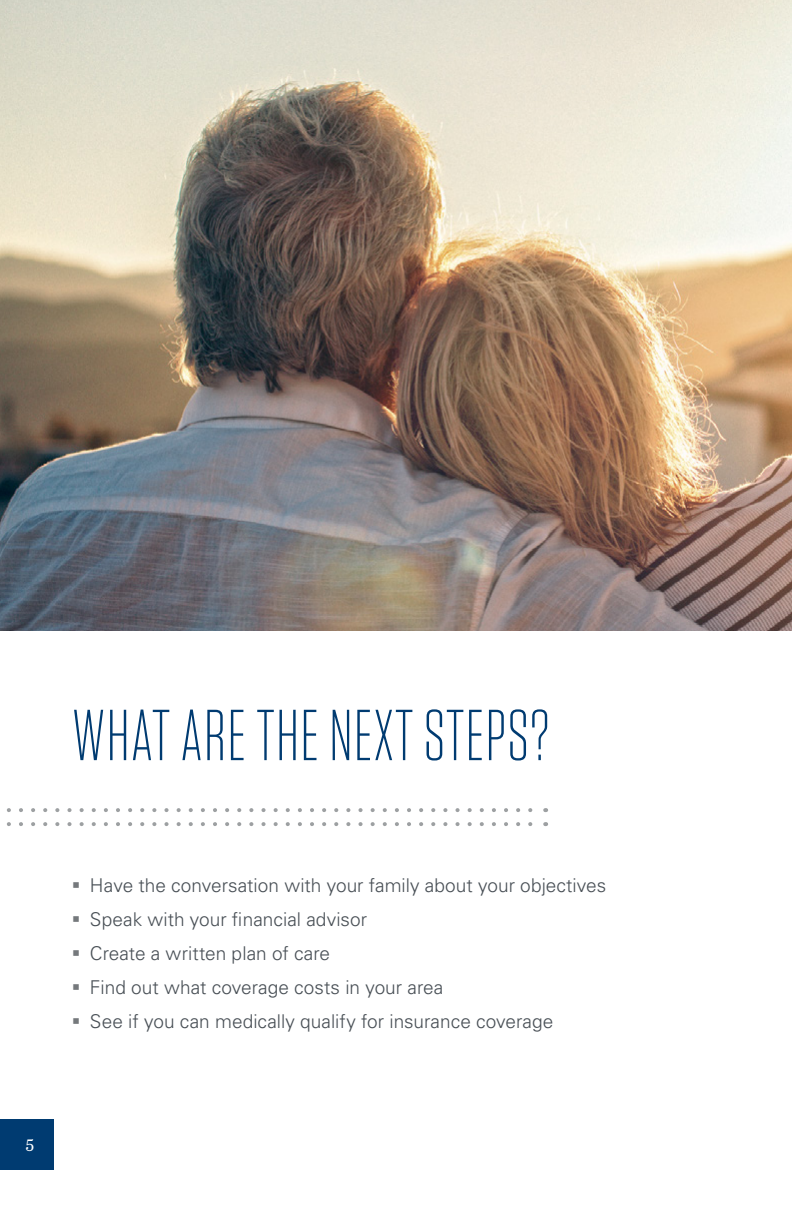
<style>
.page{position:relative;width:792px;height:1224px;background:#fff}
.page>*{position:absolute;margin:0;border:0;box-sizing:border-box;transform-origin:0 0}
.t1{font:300 72px "Tungsten Narrow";letter-spacing:.02em;color:#003b71}
.t2{font:300 19px "Univers LT Std";letter-spacing:.005em;color:#484f55}
.t3{font:16px "Domine";color:#fff}
.s1{color:#75797c}
</style>
<div class="page">
<img style="left:0;top:0;width:792px;height:631px">
<svg style="left:7px;top:808px;width:526px;height:4px"></svg>
<svg style="left:7px;top:822px;width:526px;height:4px"></svg>
<div style="left:0;top:1120px;width:54px;height:50px;background:#003b71"></div>
<h1 class="t1" style="left:72px;top:700px;width:479px">WHAT ARE THE NEXT STEPS?</h1>
<p class="t2" style="left:72px;top:874px;width:536px"><span class="s1">▪</span> Have the conversation with your family about your objectives</p>
<p class="t2" style="left:72px;top:908px;width:297px"><span class="s1">▪</span> Speak with your financial advisor</p>
<p class="t2" style="left:72px;top:942px;width:260px"><span class="s1">▪</span> Create a written plan of care</p>
<p class="t2" style="left:72px;top:976px;width:373px"><span class="s1">▪</span> Find out what coverage costs in your area</p>
<p class="t2" style="left:72px;top:1010px;width:483px"><span class="s1">▪</span> See if you can medically qualify for insurance coverage</p>
<p class="t3" style="left:25px;top:1137px;width:10px">5</p>
</div>
